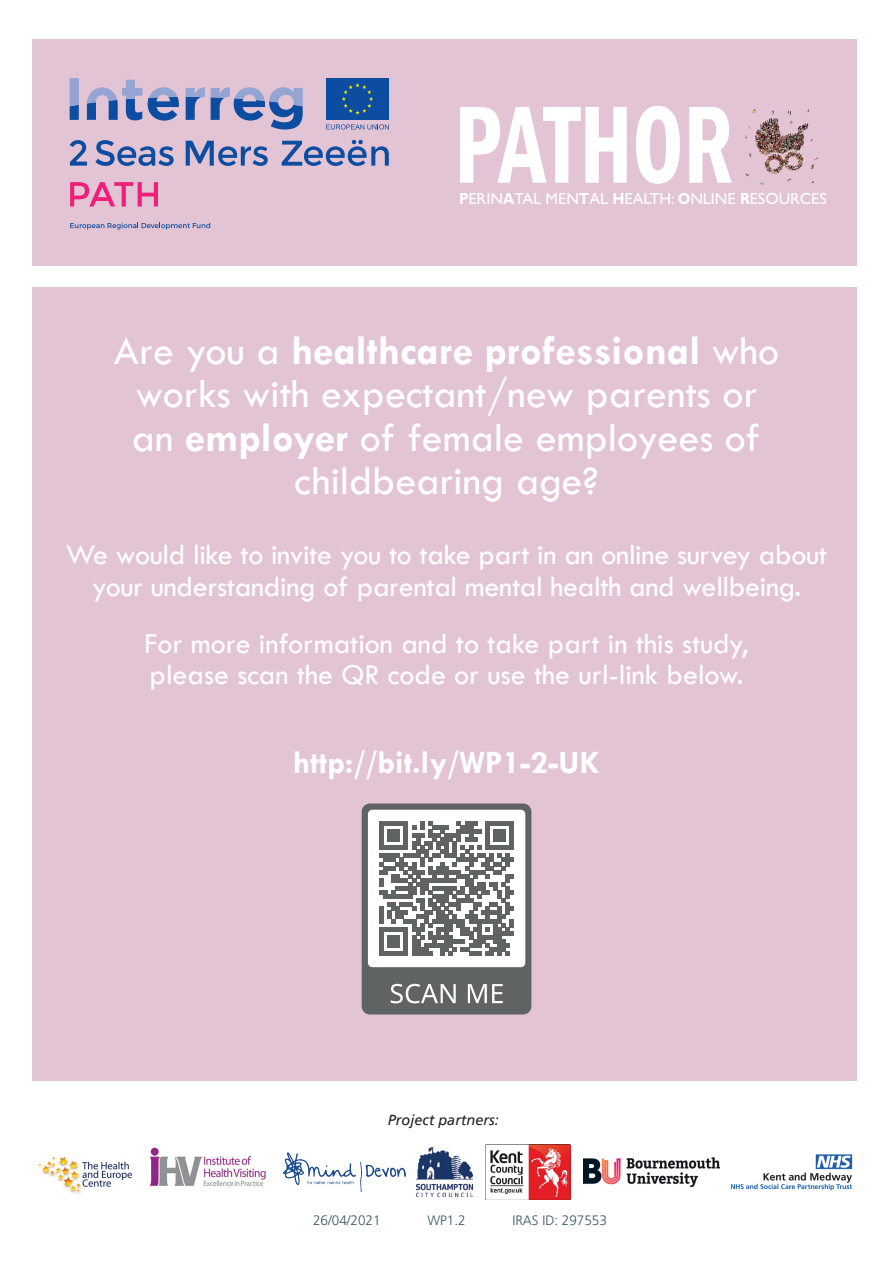
<style>
.page{position:relative;width:893px;height:1263px;background:#fff}
.page>*{position:absolute;margin:0;border:0;box-sizing:border-box;transform-origin:0 0}
.t1{font:600 condensed 113.7px "Franklin Gothic";color:#fff;scale:.8 1}
.t2{font:42px/43.5px "Tw Cen";color:#fff;text-align:center}
.t3{font:700 33px "Tw Cen";color:#fff}
.t4{font:30px/31.5px "Tw Cen";letter-spacing:-.01em;color:#fff;text-align:center}
.t5{font:16.2px "Gill Sans";color:#fff}
.t6{font:italic 14.4px "Frutiger LT Pro";color:#231f20}
.t7{font:300 13.5px "Frutiger LT Pro";color:#3b5566}
.s1{font-weight:700}
</style>
<div class="page">
<div style="left:32px;top:39px;width:825px;height:227px;background:#e3c4d5"></div>
<div style="left:32px;top:287px;width:825px;height:793px;background:#e3c4d5"></div>
<svg style="left:70px;top:182px;width:88px;height:24px"></svg>
<svg style="left:70px;top:140px;width:17px;height:26px"></svg>
<svg style="left:95px;top:140px;width:79px;height:26px"></svg>
<svg style="left:186px;top:141px;width:82px;height:25px"></svg>
<svg style="left:282px;top:140px;width:107px;height:26px"></svg>
<div style="left:326px;top:78px;width:63px;height:42px;background:#0d4da1"></div>
<svg style="left:326px;top:124px;width:63px;height:6px"></svg>
<svg style="left:70px;top:78px;width:9px;height:42px"></svg>
<svg style="left:148px;top:87px;width:31px;height:34px"></svg>
<svg style="left:186px;top:87px;width:19px;height:33px"></svg>
<svg style="left:211px;top:87px;width:92px;height:43px"></svg>
<svg style="left:87px;top:80px;width:55px;height:40px"></svg>
<svg style="left:342px;top:83px;width:31px;height:32px"></svg>
<svg style="left:70px;top:223px;width:140px;height:7px"></svg>
<svg style="left:361px;top:803px;width:170px;height:212px;background:#9fa1a2"></svg>
<img style="left:149px;top:1147px;width:117px;height:40px">
<img style="left:583px;top:1157px;width:136px;height:29px">
<img style="left:283px;top:1152px;width:122px;height:39px">
<img style="left:416px;top:1147px;width:56px;height:50px">
<img style="left:485px;top:1145px;width:85px;height:54px">
<img style="left:730px;top:1154px;width:122px;height:37px">
<img style="left:38px;top:1156px;width:95px;height:38px">
<img style="left:744px;top:108px;width:74px;height:77px">
<h1 class="t1" style="left:454px;top:69px;width:350px">PATHOR</h1>
<p class="t5" style="left:459px;top:189px;width:369px"><span class="s1">P</span>ERIN<span class="s1">A</span>TAL MEN<span class="s1">T</span>AL <span class="s1">H</span>EALTH: <span class="s1">O</span>NLINE <span class="s1">R</span>ESOURCES</p>
<h2 class="t2" style="left:114px;top:329px;width:667px">Are you a <span class="s1">healthcare professional</span> who works with expectant/new parents or an <span class="s1">employer</span> of female employees of childbearing age?</h2>
<p class="t4" style="left:66px;top:539px;width:763px">We would like to invite you to take part in an online survey about your understanding of parental mental health and wellbeing.</p>
<p class="t4" style="left:145px;top:627px;width:605px;text-align:left">For more information and to take part in this study, please scan the QR code or use the url-link below.</p>
<p class="t3" style="left:293px;top:743px;width:309px">http://bit.ly/WP1-2-UK</p>
<p class="t6" style="left:388px;top:1111px;width:112px">Project partners:</p>
<p class="t7" style="left:313px;top:1212px;width:69px">26/04/2021</p>
<p class="t7" style="left:427px;top:1212px;width:40px">WP1.2</p>
<p class="t7" style="left:512px;top:1212px;width:96px">IRAS ID: 297553</p>
</div>
